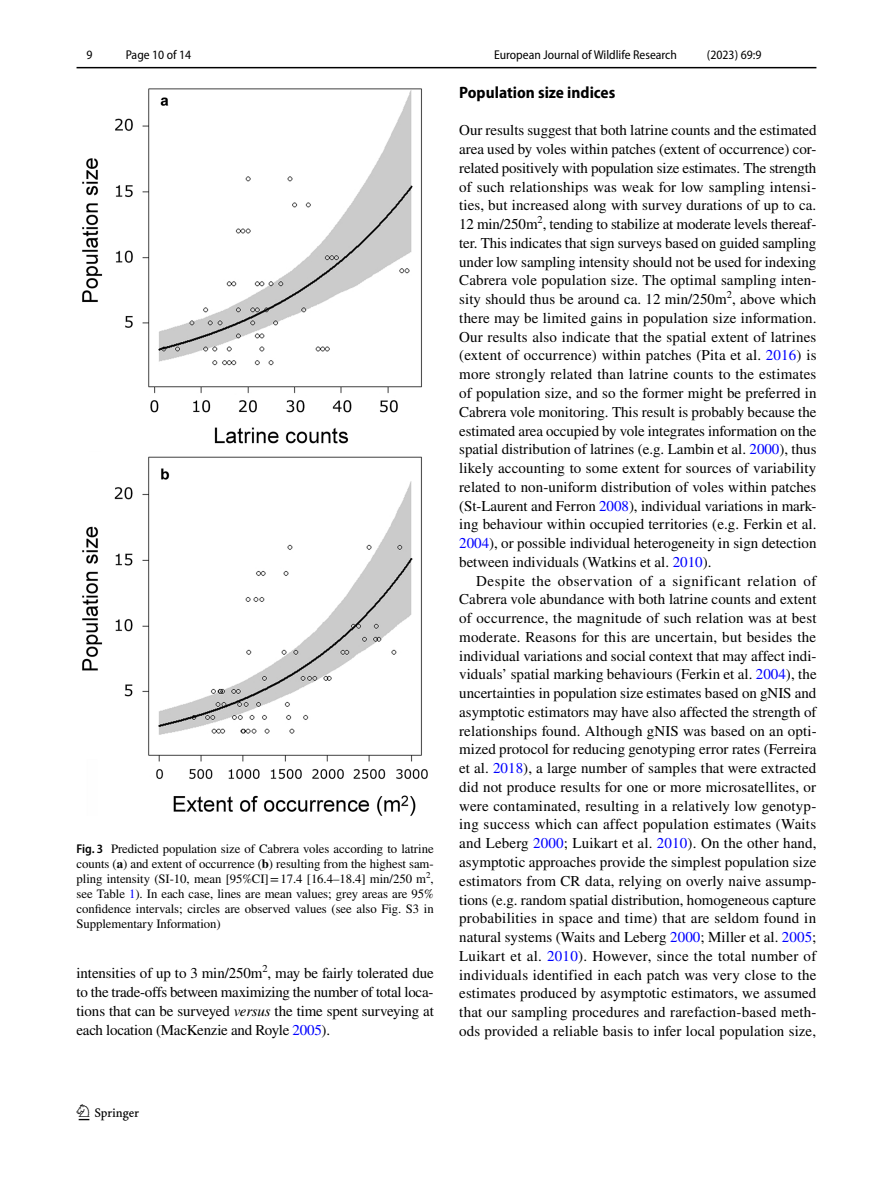
<style>
.page{position:relative;width:893px;height:1187px;background:#fff}
.page>*{position:absolute;margin:0;border:0;box-sizing:border-box;transform-origin:0 0}
.t1{font:22.5px "Springnew Regular 2";color:#000}
.t2{font:700 semi-condensed 16.5px "Myriad Pro";color:#000}
.t3{font:15px/18.8px "STIX";color:#000;text-align:justify}
.t4{font:12.75px/15px "STIX";letter-spacing:-.005em;color:#000;text-align:justify}
.t5{font:semi-condensed 12.75px "Myriad Pro";color:#000}
.s1{font-family:"Myriad Pro";font-weight:600;font-stretch:semi-condensed}
.s2{font-weight:700}
.s3{color:#00f}
.s4{font-style:italic}
</style>
<div class="page">
<hr style="left:77px;top:67px;width:739px;height:1px;background:#000">
<img style="left:82px;top:88px;width:346px;height:728px">
<p class="t5" style="left:87px;top:48px;width:8px">9</p>
<p class="t5" style="left:126px;top:48px;width:67px">Page 10 of 14</p>
<p class="t4" style="left:77px;top:841px;width:359px"><span class="s1">Fig. 3</span> Predicted population size of Cabrera voles according to latrine counts (<span class="s2">a</span>) and extent of occurrence (<span class="s2">b</span>) resulting from the highest sam&shy;pling intensity (SI-10, mean [95%CI]=17.4 [16.4–18.4] min/250 m<sup>2</sup>, see Table <span class="s3">1</span>). In each case, lines are mean values; grey areas are 95% confidence intervals; circles are observed values (see also Fig. S3 in Supplementary Information)</p>
<p class="t3" style="left:77px;top:964px;width:359px">intensities of up to 3 min/250m<sup>2</sup>, may be fairly tolerated due to the trade-offs between maximizing the number of total loca&shy;tions that can be surveyed <span class="s4">versus</span> the time spent surveying at each location (MacKenzie and Royle <span class="s3">2005</span>).</p>
<p class="t5" style="left:494px;top:48px;width:184px">European Journal of Wildlife Research</p>
<p class="t5" style="left:707px;top:48px;width:56px">(2023) 69:9</p>
<p class="t2" style="left:459px;top:83px;width:158px">Population size indices</p>
<p class="t3" style="left:459px;top:122px;width:359px">Our results suggest that both latrine counts and the estimated area used by voles within patches (extent of occurrence) cor&shy;related positively with population size estimates. The strength of such relationships was weak for low sampling intensi&shy;ties, but increased along with survey durations of up to ca.<br>12 min/250m<sup>2</sup>, tending to stabilize at moderate levels thereaf&shy;ter. This indicates that sign surveys based on guided sampling under low sampling intensity should not be used for indexing Cabrera vole population size. The optimal sampling inten&shy;sity should thus be around ca. 12 min/250m<sup>2</sup>, above which there may be limited gains in population size information.<br>Our results also indicate that the spatial extent of latrines (extent of occurrence) within patches (Pita et al. <span class="s3">2016</span>) is more strongly related than latrine counts to the estimates of population size, and so the former might be preferred in Cabrera vole monitoring. This result is probably because the estimated area occupied by vole integrates information on the spatial distribution of latrines (e.g. Lambin et al. <span class="s3">2000</span>), thus likely accounting to some extent for sources of variability related to non-uniform distribution of voles within patches (St-Laurent and Ferron <span class="s3">2008</span>), individual variations in mark&shy;ing behaviour within occupied territories (e.g. Ferkin et al.<br><span class="s3">2004</span>), or possible individual heterogeneity in sign detection between individuals (Watkins et al. <span class="s3">2010</span>).</p>
<p class="t3" style="left:459px;top:572px;width:359px;text-indent:17px">Despite the observation of a significant relation of Cabrera vole abundance with both latrine counts and extent of occurrence, the magnitude of such relation was at best moderate. Reasons for this are uncertain, but besides the individual variations and social context that may affect indi&shy;viduals’ spatial marking behaviours (Ferkin et al. <span class="s3">2004</span>), the uncertainties in population size estimates based on gNIS and asymptotic estimators may have also affected the strength of relationships found. Although gNIS was based on an opti&shy;mized protocol for reducing genotyping error rates (Ferreira et al. <span class="s3">2018</span>), a large number of samples that were extracted did not produce results for one or more microsatellites, or were contaminated, resulting in a relatively low genotyp&shy;ing success which can affect population estimates (Waits and Leberg <span class="s3">2000</span>; Luikart et al. <span class="s3">2010</span>). On the other hand, asymptotic approaches provide the simplest population size estimators from CR data, relying on overly naive assump&shy;tions (e.g. random spatial distribution, homogeneous capture probabilities in space and time) that are seldom found in natural systems (Waits and Leberg <span class="s3">2000</span>; Miller et al. <span class="s3">2005</span>; Luikart et al. <span class="s3">2010</span>). However, since the total number of individuals identified in each patch was very close to the estimates produced by asymptotic estimators, we assumed that our sampling procedures and rarefaction-based meth&shy;ods provided a reliable basis to infer local population size,</p>
<h1 class="t1" style="left:79px;top:1104px;width:62px">1 3</h1>
</div>
